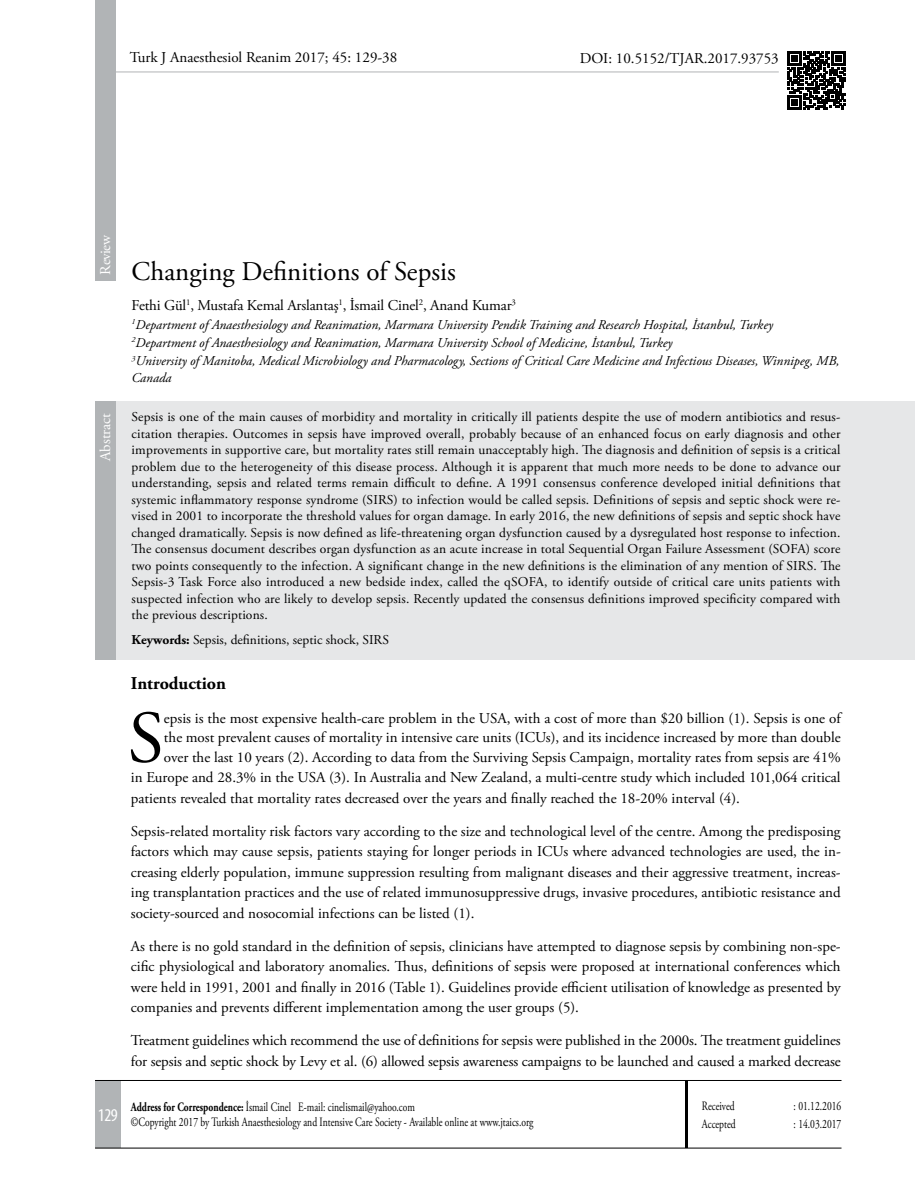
<style>
.page{position:relative;width:915px;height:1191px;background:#fff}
.page>*{position:absolute;margin:0;border:0;box-sizing:border-box;transform-origin:0 0}
.t1{font:73.8px "Adobe Garamond Pro";color:#000}
.t2{font:27px "Adobe Garamond Pro";color:#000}
.t3{font:700 18px "Adobe Garamond Pro";color:#000}
.t4{font:condensed 18px "Myriad Pro";color:#fff}
.t5{font:15px/20.4px "Adobe Garamond Pro";color:#000;text-align:justify}
.t6{font:15px "Adobe Garamond Pro";color:#fff}
.t7{font:13.5px/16.5px "Adobe Garamond Pro";letter-spacing:.01em;color:#000;text-align:justify}
.t8{font:italic 13.5px/18.3px "Adobe Garamond Pro";color:#000}
.t9{font:12.75px/15px "Adobe Garamond Pro";color:#000;scale:.75 1}
.s1{font-weight:700}
</style>
<div class="page">
<div style="left:107px;top:401px;width:807px;height:258px;background:#e6e7e8"></div>
<svg style="left:787px;top:51px;width:58px;height:58px"></svg>
<hr style="left:108px;top:72px;width:670px;height:1px;background:#b1b4b6">
<div style="left:95px;top:0;width:21px;height:280px;background:#b1b4b6"></div>
<div style="left:95px;top:401px;width:21px;height:258px;background:#b1b4b6"></div>
<div style="left:95px;top:1080px;width:25px;height:68px;background:#b1b4b6"></div>
<hr style="left:685px;top:1080px;width:2px;height:67px;background:#000">
<hr style="left:95px;top:1080px;width:746px;height:1px;background:#000">
<hr style="left:95px;top:1147px;width:746px;height:1px;background:#000">
<p class="t5" style="left:130px;top:47px;width:269px">Turk J Anaesthesiol Reanim 2017; 45: 129-38</p>
<p class="t5" style="left:579px;top:48px;width:200px">DOI: 10.5152/TJAR.2017.93753</p>
<p class="t6" style="left:96px;top:274px;width:41px;rotate:-90deg">Review</p>
<p class="t6" style="left:96px;top:461px;width:49px;rotate:-90deg">Abstract</p>
<p class="t4" style="left:98px;top:1104px;width:21px">129</p>
<h2 class="t2" style="left:132px;top:255px;width:325px">Changing Definitions of Sepsis</h2>
<p class="t5" style="left:132px;top:296px;width:385px">Fethi Gül<sup>1</sup>, Mustafa Kemal Arslantaş<sup>1</sup>, İsmail Cinel<sup>2</sup>, Anand Kumar<sup>3</sup></p>
<p class="t8" style="left:132px;top:315px;width:709px"><sup>1</sup>Department of Anaesthesiology and Reanimation, Marmara University Pendik Training and Research Hospital, İstanbul, Turkey<br><sup>2</sup>Department of Anaesthesiology and Reanimation, Marmara University School of Medicine, İstanbul, Turkey<br><sup>3</sup>University of Manitoba, Medical Microbiology and Pharmacology, Sections of Critical Care Medicine and Infectious Diseases, Winnipeg, MB,</p>
<p class="t8" style="left:132px;top:368px;width:41px">Canada</p>
<p class="t7" style="left:132px;top:409px;width:710px">Sepsis is one of the main causes of morbidity and mortality in critically ill patients despite the use of modern antibiotics and resus&shy;citation therapies. Outcomes in sepsis have improved overall, probably because of an enhanced focus on early diagnosis and other improvements in supportive care, but mortality rates still remain unacceptably high. The diagnosis and definition of sepsis is a critical problem due to the heterogeneity of this disease process. Although it is apparent that much more needs to be done to advance our understanding, sepsis and related terms remain difficult to define. A 1991 consensus conference developed initial definitions that systemic inflammatory response syndrome (SIRS) to infection would be called sepsis. Definitions of sepsis and septic shock were re&shy;vised in 2001 to incorporate the threshold values for organ damage. In early 2016, the new definitions of sepsis and septic shock have changed dramatically. Sepsis is now defined as life-threatening organ dysfunction caused by a dysregulated host response to infection.<br>The consensus document describes organ dysfunction as an acute increase in total Sequential Organ Failure Assessment (SOFA) score two points consequently to the infection. A significant change in the new definitions is the elimination of any mention of SIRS. The Sepsis-3 Task Force also introduced a new bedside index, called the qSOFA, to identify outside of critical care units patients with suspected infection who are likely to develop sepsis. Recently updated the consensus definitions improved specificity compared with the previous descriptions.</p>
<p class="t7" style="left:132px;top:632px;width:259px"><span class="s1">Keywords:</span> Sepsis, definitions, septic shock, SIRS</p>
<p class="t3" style="left:131px;top:673px;width:97px">Introduction</p>
<h1 class="t1" style="left:128px;top:694px;width:38px">S</h1>
<p class="t5" style="left:164px;top:708px;width:678px">epsis is the most expensive health-care problem in the USA, with a cost of more than $20 billion (1). Sepsis is one of</p>
<p class="t5" style="left:164px;top:727px;width:678px">the most prevalent causes of mortality in intensive care units (ICUs), and its incidence increased by more than double</p>
<p class="t5" style="left:164px;top:747px;width:678px">over the last 10 years (2). According to data from the Surviving Sepsis Campaign, mortality rates from sepsis are 41%</p>
<p class="t5" style="left:131px;top:767px;width:711px">in Europe and 28.3% in the USA (3). In Australia and New Zealand, a multi-centre study which included 101,064 critical</p>
<p class="t5" style="left:131px;top:788px;width:610px">patients revealed that mortality rates decreased over the years and finally reached the 18-20% interval (4).</p>
<p class="t5" style="left:131px;top:821px;width:711px">Sepsis-related mortality risk factors vary according to the size and technological level of the centre. Among the predisposing factors which may cause sepsis, patients staying for longer periods in ICUs where advanced technologies are used, the in&shy;creasing elderly population, immune suppression resulting from malignant diseases and their aggressive treatment, increas&shy;ing transplantation practices and the use of related immunosuppressive drugs, invasive procedures, antibiotic resistance and society-sourced and nosocomial infections can be listed (1).</p>
<p class="t5" style="left:131px;top:936px;width:711px">As there is no gold standard in the definition of sepsis, clinicians have attempted to diagnose sepsis by combining non-spe&shy;cific physiological and laboratory anomalies. Thus, definitions of sepsis were proposed at international conferences which were held in 1991, 2001 and finally in 2016 (Table 1). Guidelines provide efficient utilisation of knowledge as presented by companies and prevents different implementation among the user groups (5).</p>
<p class="t5" style="left:131px;top:1031px;width:711px">Treatment guidelines which recommend the use of definitions for sepsis were published in the 2000s. The treatment guidelines for sepsis and septic shock by Levy et al. (6) allowed sepsis awareness campaigns to be launched and caused a marked decrease</p>
<p class="t9" style="left:131px;top:1100px;width:538px"><span class="s1">Address for Correspondence:</span> İsmail Cinel E-mail: cinelismail@yahoo.com<br>©Copyright 2017 by Turkish Anaesthesiology and Intensive Care Society - Available online at www.jtaics.org</p>
<p class="t9" style="left:701px;top:1098px;width:45px">Received</p>
<p class="t9" style="left:793px;top:1098px;width:65px">: 01.12.2016</p>
<p class="t9" style="left:701px;top:1117px;width:46px">Accepted</p>
<p class="t9" style="left:793px;top:1117px;width:65px">: 14.03.2017</p>
</div>
